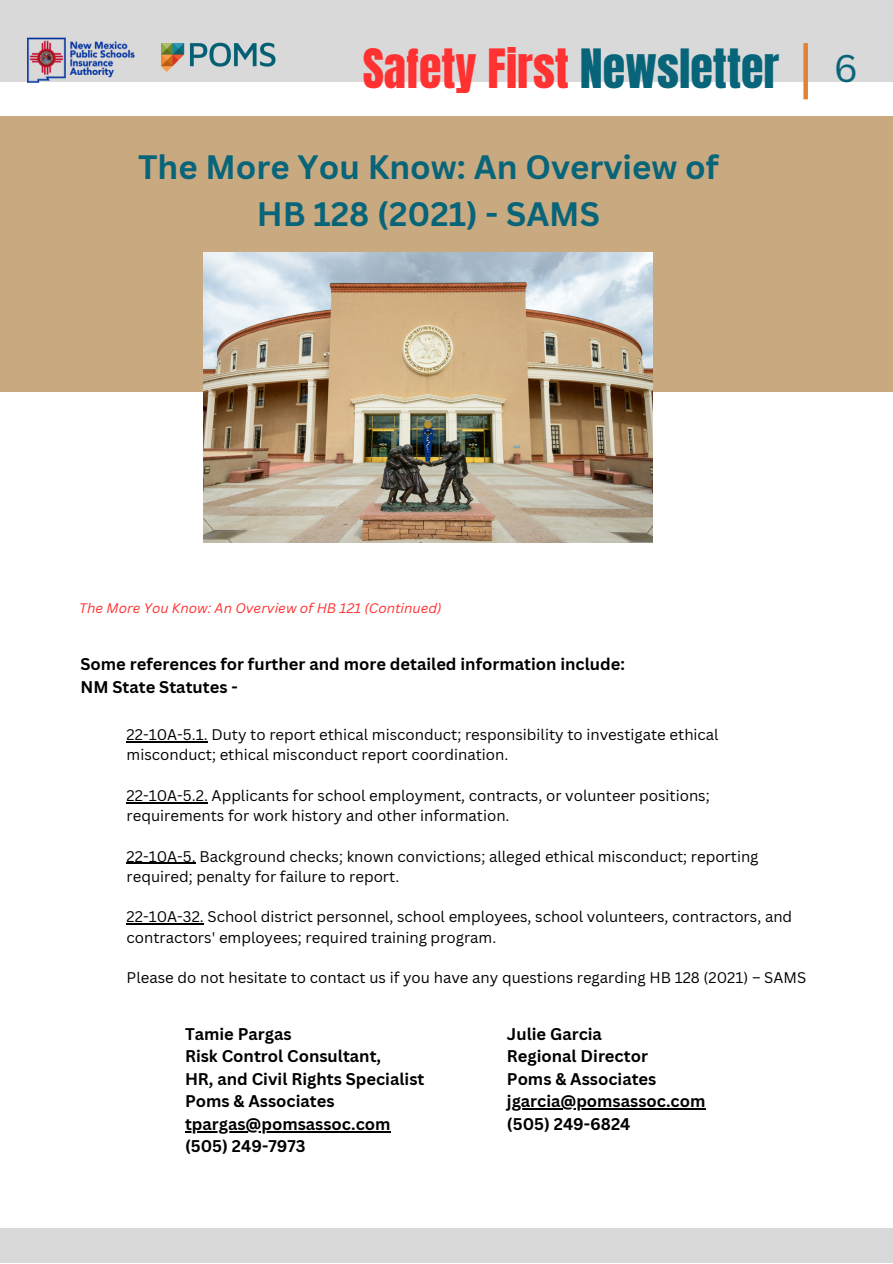
<style>
.page{position:relative;width:893px;height:1264px;background:#fff}
.page>*{position:absolute;margin:0;border:0;box-sizing:border-box;transform-origin:0 0}
.t1{font:46.05px "Anton";color:#ff3131}
.t2{font:37.5px "Canva Sans";color:#086478}
.t3{font:700 33px/46px "Canva Sans";color:#086478;text-align:center}
.t4{font:700 16.5px "Canva Sans";color:#000}
.t5{font:15px/20.2px "Canva Sans";color:#000}
.t6{font:italic 13.5px "Canva Sans";color:#ff3131}
.s1{color:#086478}
</style>
<div class="page">
<div style="left:0;top:0;width:892px;height:1262px;background:#d9d9d9"></div>
<img style="left:161px;top:42px;width:115px;height:29px">
<div style="left:0;top:82px;width:892px;height:1144px;background:#fff"></div>
<img style="left:27px;top:37px;width:115px;height:52px">
<svg style="left:803px;top:43px;width:4px;height:56px"></svg>
<div style="left:0;top:116px;width:892px;height:275px;background:#c9a980"></div>
<img style="left:204px;top:252px;width:448px;height:290px">
<hr style="left:127px;top:741px;width:81px;height:1px;background:#000">
<hr style="left:127px;top:802px;width:81px;height:1px;background:#000">
<hr style="left:127px;top:862px;width:69px;height:1px;background:#000">
<hr style="left:127px;top:923px;width:77px;height:1px;background:#000">
<hr style="left:185px;top:1131px;width:205px;height:1px;background:#000">
<hr style="left:507px;top:1108px;width:198px;height:1px;background:#000">
<p class="t1" style="left:362px;top:36px;width:418px">Safety First <span class="s1">Newsletter</span></p>
<p class="t2" style="left:833px;top:42px;width:26px">6</p>
<p class="t3" style="left:138px;top:144px;width:582px">The More You Know: An Overview of<br>HB 128 (2021) - SAMS</p>
<p class="t6" style="left:79px;top:599px;width:364px">The More You Know: An Overview of HB 121 (Continued)</p>
<p class="t4" style="left:80px;top:652px;width:546px">Some references for further and more detailed information include:</p>
<p class="t4" style="left:80px;top:675px;width:159px">NM State Statutes -</p>
<p class="t5" style="left:127px;top:724px;width:593px">22-10A-5.1. Duty to report ethical misconduct; responsibility to investigate ethical misconduct; ethical misconduct report coordination.</p>
<p class="t5" style="left:127px;top:785px;width:584px">22-10A-5.2. Applicants for school employment, contracts, or volunteer positions; requirements for work history and other information.</p>
<p class="t5" style="left:127px;top:845px;width:633px">22-10A-5. Background checks; known convictions; alleged ethical misconduct; reporting required; penalty for failure to report.</p>
<p class="t5" style="left:127px;top:906px;width:667px">22-10A-32. School district personnel, school employees, school volunteers, contractors, and contractors' employees; required training program.</p>
<p class="t5" style="left:127px;top:967px;width:681px">Please do not hesitate to contact us if you have any questions regarding HB 128 (2021) – SAMS</p>
<p class="t4" style="left:185px;top:1022px;width:108px">Tamie Pargas</p>
<p class="t4" style="left:185px;top:1044px;width:198px">Risk Control Consultant,</p>
<p class="t4" style="left:185px;top:1067px;width:241px">HR, and Civil Rights Specialist</p>
<p class="t4" style="left:185px;top:1089px;width:151px">Poms &amp; Associates</p>
<p class="t4" style="left:185px;top:1112px;width:207px">tpargas@pomsassoc.com</p>
<p class="t4" style="left:185px;top:1134px;width:122px">(505) 249-7973</p>
<p class="t4" style="left:507px;top:1022px;width:97px">Julie Garcia</p>
<p class="t4" style="left:507px;top:1044px;width:142px">Regional Director</p>
<p class="t4" style="left:507px;top:1067px;width:151px">Poms &amp; Associates</p>
<p class="t4" style="left:507px;top:1089px;width:200px">jgarcia@pomsassoc.com</p>
<p class="t4" style="left:507px;top:1112px;width:125px">(505) 249-6824</p>
</div>
